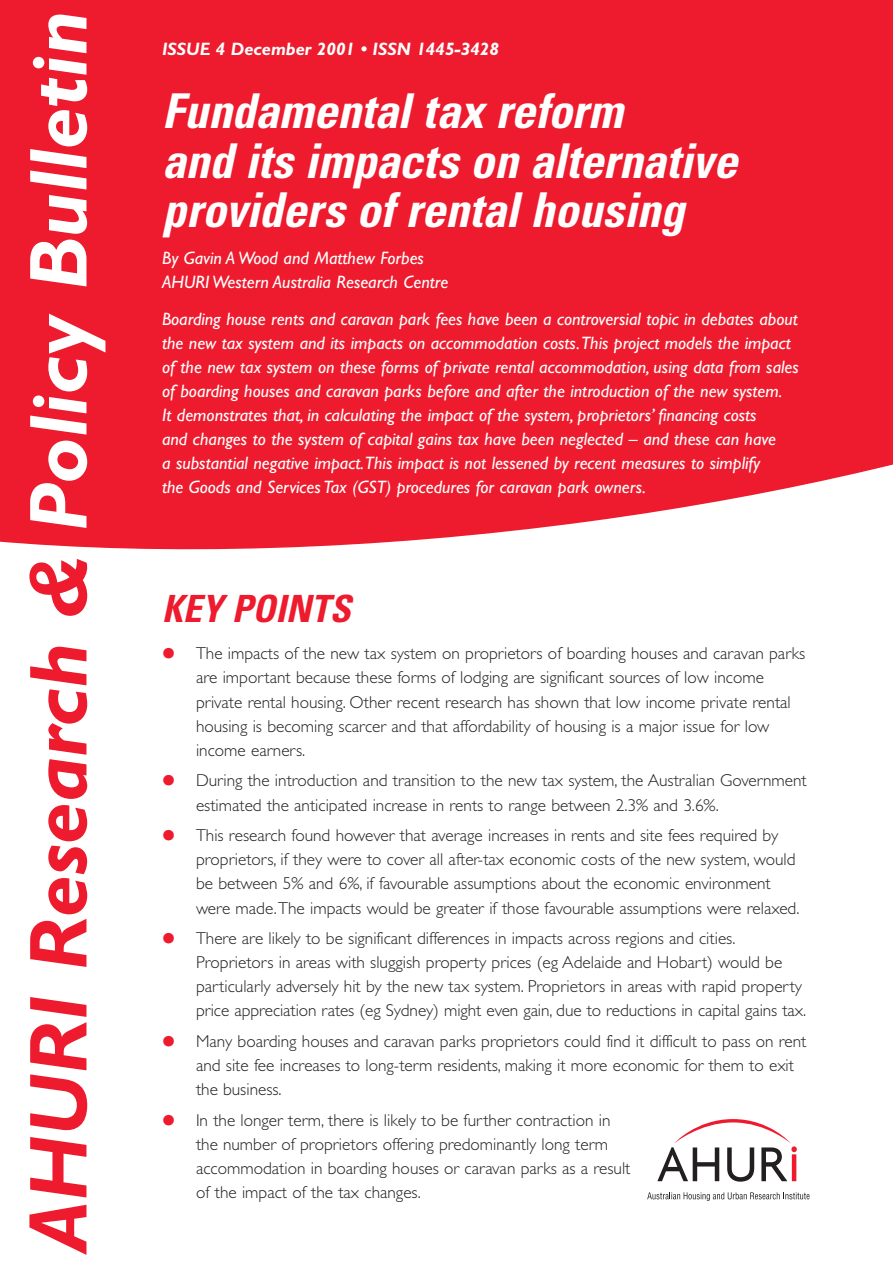
<style>
.page{position:relative;width:893px;height:1263px;background:#fff}
.page>*{position:absolute;margin:0;border:0;box-sizing:border-box;transform-origin:0 0}
.t1{font:italic 700 82.5px "Gill Sans";color:#ed1b2d}
.t2{font:italic 700 condensed 48px/49.5px "Univers";letter-spacing:-.005em;color:#fff}
.t3{font:italic 700 condensed 37.5px "Univers";color:#ed1b2d}
.t4{font:italic 18px/24px "Gill Sans";color:#fff}
.t5{font:italic 700 18px "Gill Sans";color:#fff}
.t6{font:300 17.25px/24.2px "Gill Sans";color:#231f20}
.s1{color:#fff}
.s2{font-size:43.5px;color:#ed1b2d}
</style>
<div class="page">
<div style="left:0;top:0;width:892px;height:550px;background:#ed1b2d"></div>
<svg style="left:657px;top:1119px;width:139px;height:63px"></svg>
<svg style="left:647px;top:1192px;width:162px;height:9px"></svg>
<h1 class="t1" style="left:30px;top:1253px;width:1244px;rotate:-90deg">AHURI Research &amp; <span class="s1">Policy Bulletin</span></h1>
<p class="t5" style="left:162px;top:43px;width:338px">ISSUE 4 December 2001 • ISSN 1445-3428</p>
<h2 class="t2" style="left:162px;top:91px;width:576px">Fundamental tax reform<br>and its impacts on alternative providers of rental housing</h2>
<p class="t4" style="left:162px;top:248px;width:288px">By Gavin A Wood and Matthew Forbes<br>AHURI Western Australia Research Centre</p>
<p class="t4" style="left:162px;top:309px;width:638px">Boarding house rents and caravan park fees have been a controversial topic in debates about the new tax system and its impacts on accommodation costs.This project models the impact of the new tax system on these forms of private rental accommodation, using data from sales of boarding houses and caravan parks before and after the introduction of the new system.<br>It demonstrates that, in calculating the impact of the system, proprietors’ financing costs<br>and changes to the system of capital gains tax have been neglected – and these can have<br>a substantial negative impact.This impact is not lessened by recent measures to simplify<br>the Goods and Services Tax (GST) procedures for caravan park owners.</p>
<h3 class="t3" style="left:162px;top:595px;width:190px">KEY POINTS</h3>
<p class="t6" style="left:196px;top:643px;width:610px;text-indent:-38px"><span class="s2">•</span> The impacts of the new tax system on proprietors of boarding houses and caravan parks are important because these forms of lodging are significant sources of low income private rental housing. Other recent research has shown that low income private rental housing is becoming scarcer and that affordability of housing is a major issue for low income earners.</p>
<p class="t6" style="left:196px;top:770px;width:612px;text-indent:-38px"><span class="s2">•</span> During the introduction and transition to the new tax system, the Australian Government estimated the anticipated increase in rents to range between 2.3% and 3.6%.</p>
<p class="t6" style="left:196px;top:825px;width:605px;text-indent:-38px"><span class="s2">•</span> This research found however that average increases in rents and site fees required by proprietors, if they were to cover all after-tax economic costs of the new system, would be between 5% and 6%, if favourable assumptions about the economic environment were made.The impacts would be greater if those favourable assumptions were relaxed.</p>
<p class="t6" style="left:196px;top:928px;width:611px;text-indent:-38px"><span class="s2">•</span> There are likely to be significant differences in impacts across regions and cities.<br>Proprietors in areas with sluggish property prices (eg Adelaide and Hobart) would be particularly adversely hit by the new tax system. Proprietors in areas with rapid property price appreciation rates (eg Sydney) might even gain, due to reductions in capital gains tax.</p>
<p class="t6" style="left:196px;top:1031px;width:612px;text-indent:-38px"><span class="s2">•</span> Many boarding houses and caravan parks proprietors could find it difficult to pass on rent and site fee increases to long-term residents, making it more economic for them to exit the business.</p>
<p class="t6" style="left:196px;top:1110px;width:436px;text-indent:-38px"><span class="s2">•</span> In the longer term, there is likely to be further contraction in the number of proprietors offering predominantly long term accommodation in boarding houses or caravan parks as a result of the impact of the tax changes.</p>
</div>
